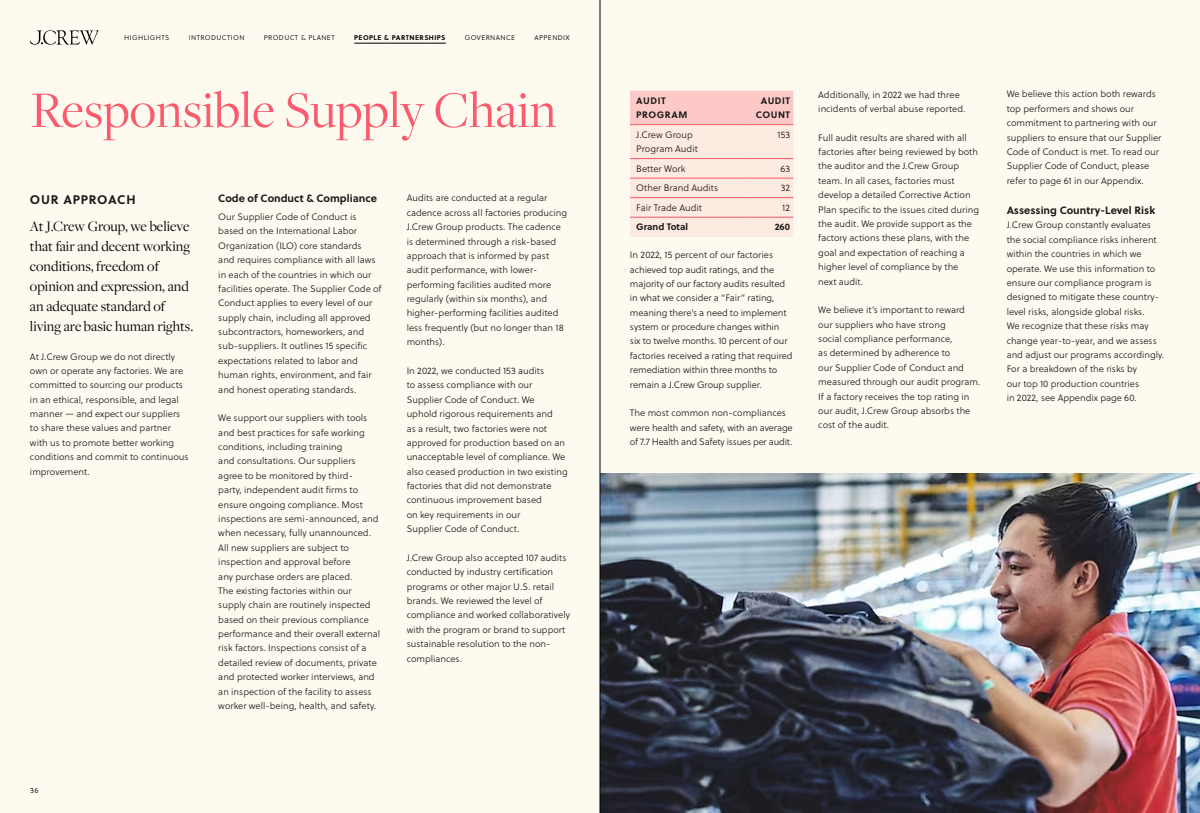
<style>
.page{position:relative;width:1200px;height:813px;background:#fff}
.page>*{position:absolute;margin:0;border:0;box-sizing:border-box;transform-origin:0 0}
.t1{font:53.12px "Freight Disp Pro";color:#fb5b6d}
.t2{font:15px/20px "Freight Disp Pro";color:#000}
.t3{font:700 12.5px "Soleil";letter-spacing:.055em;color:#1a1a1a}
.t4{font:700 10.62px "Soleil";color:#1a1a1a}
.t5{font:9.38px/14.4px "Soleil Lt";color:#1a1a1a}
.t6{font:700 9.38px/14.4px "Soleil";letter-spacing:.055em;color:#1a1a1a}
.t7{font:700 9.38px "Soleil";color:#1a1a1a}
.t8{font:7.5px "Soleil Lt";color:#000}
.t9{font:6.88px "Soleil Lt";letter-spacing:.06em;color:#000}
.t10{font:700 6.88px "Soleil";letter-spacing:.06em;color:#000}
</style>
<div class="page">
<div style="left:0;top:0;width:1200px;height:812px;background:#fefaf0"></div>
<svg style="left:630px;top:91px;width:163px;height:146px"></svg>
<hr style="left:630px;top:124px;width:117px;height:1px;background:#fb5b6d">
<hr style="left:747px;top:124px;width:46px;height:1px;background:#fb5b6d">
<hr style="left:630px;top:158px;width:117px;height:1px;background:#fb5b6d">
<hr style="left:747px;top:158px;width:46px;height:1px;background:#fb5b6d">
<hr style="left:630px;top:178px;width:117px;height:1px;background:#fb5b6d">
<hr style="left:747px;top:178px;width:46px;height:1px;background:#fb5b6d">
<hr style="left:630px;top:197px;width:117px;height:1px;background:#fb5b6d">
<hr style="left:747px;top:197px;width:46px;height:1px;background:#fb5b6d">
<hr style="left:630px;top:217px;width:117px;height:1px;background:#fb5b6d">
<hr style="left:747px;top:217px;width:46px;height:1px;background:#fb5b6d">
<img style="left:601px;top:473px;width:599px;height:339px">
<hr style="left:354px;top:43px;width:92px;height:1px;background:#000">
<svg style="left:30px;top:30px;width:69px;height:15px"></svg>
<hr style="left:600px;top:0;width:1px;height:812px;background:#000">
<p class="t9" style="left:124px;top:33px;width:47px">HIGHLIGHTS</p>
<p class="t9" style="left:189px;top:33px;width:57px">INTRODUCTION</p>
<p class="t9" style="left:264px;top:33px;width:72px">PRODUCT &amp; PLANET</p>
<p class="t10" style="left:354px;top:32px;width:93px">PEOPLE &amp; PARTNERSHIPS</p>
<p class="t9" style="left:465px;top:33px;width:52px">GOVERNANCE</p>
<p class="t9" style="left:535px;top:33px;width:37px">APPENDIX</p>
<h1 class="t1" style="left:31px;top:75px;width:527px">Responsible Supply Chain</h1>
<h3 class="t3" style="left:30px;top:190px;width:107px">OUR APPROACH</h3>
<h2 class="t2" style="left:30px;top:215px;width:165px">At J.Crew Group, we believe that fair and decent working conditions, freedom of opinion and expression, and an adequate standard of living are basic human rights.</h2>
<p class="t5" style="left:30px;top:349px;width:160px">At J.Crew Group we do not directly own or operate any factories. We are committed to sourcing our products in an ethical, responsible, and legal manner — and expect our suppliers to share these values and partner with us to promote better working conditions and commit to continuous improvement.</p>
<p class="t4" style="left:218px;top:190px;width:160px">Code of Conduct &amp; Compliance</p>
<p class="t5" style="left:218px;top:209px;width:165px">Our Supplier Code of Conduct is based on the International Labor Organization (ILO) core standards<br>and requires compliance with all laws in each of the countries in which our facilities operate. The Supplier Code of Conduct applies to every level of our supply chain, including all approved subcontractors, homeworkers, and sub-suppliers. It outlines 15 specific expectations related to labor and human rights, environment, and fair and honest operating standards.</p>
<p class="t5" style="left:218px;top:411px;width:163px">We support our suppliers with tools and best practices for safe working conditions, including training<br>and consultations. Our suppliers agree to be monitored by third-<br>party, independent audit firms to ensure ongoing compliance. Most inspections are semi-announced, and when necessary, fully unannounced.<br>All new suppliers are subject to inspection and approval before<br>any purchase orders are placed.<br>The existing factories within our supply chain are routinely inspected based on their previous compliance performance and their overall external risk factors. Inspections consist of a detailed review of documents, private and protected worker interviews, and an inspection of the facility to assess worker well-being, health, and safety.</p>
<p class="t5" style="left:407px;top:191px;width:162px">Audits are conducted at a regular cadence across all factories producing J.Crew Group products. The cadence is determined through a risk-based approach that is informed by past audit performance, with lower&shy;performing facilities audited more regularly (within six months), and higher-performing facilities audited less frequently (but no longer than 18 months).</p>
<p class="t5" style="left:407px;top:363px;width:163px">In 2022, we conducted 153 audits<br>to assess compliance with our<br>Supplier Code of Conduct. We<br>uphold rigorous requirements and<br>as a result, two factories were not approved for production based on an unacceptable level of compliance. We also ceased production in two existing factories that did not demonstrate continuous improvement based<br>on key requirements in our<br>Supplier Code of Conduct.</p>
<p class="t5" style="left:407px;top:550px;width:165px">J.Crew Group also accepted 107 audits conducted by industry certification programs or other major U.S. retail brands. We reviewed the level of compliance and worked collaboratively with the program or brand to support sustainable resolution to the non&shy;compliances.</p>
<p class="t8" style="left:30px;top:785px;width:10px">36</p>
<p class="t6" style="left:636px;top:93px;width:53px">AUDIT<br>PROGRAM</p>
<p class="t6" style="left:756px;top:93px;width:36px;text-align:center">AUDIT<br>COUNT</p>
<p class="t5" style="left:636px;top:127px;width:63px">J.Crew Group<br>Program Audit</p>
<p class="t5" style="left:778px;top:127px;width:14px">153</p>
<p class="t5" style="left:636px;top:161px;width:51px">Better Work</p>
<p class="t5" style="left:780px;top:161px;width:11px">63</p>
<p class="t5" style="left:636px;top:181px;width:84px">Other Brand Audits</p>
<p class="t5" style="left:781px;top:181px;width:11px">32</p>
<p class="t5" style="left:636px;top:200px;width:67px">Fair Trade Audit</p>
<p class="t5" style="left:782px;top:200px;width:9px">12</p>
<p class="t7" style="left:636px;top:220px;width:53px">Grand Total</p>
<p class="t6" style="left:775px;top:219px;width:17px">260</p>
<p class="t5" style="left:630px;top:247px;width:164px">In 2022, 15 percent of our factories achieved top audit ratings, and the majority of our factory audits resulted in what we consider a “Fair” rating, meaning there’s a need to implement system or procedure changes within<br>six to twelve months. 10 percent of our factories received a rating that required remediation within three months to remain a J.Crew Group supplier.</p>
<p class="t5" style="left:630px;top:406px;width:164px">The most common non-compliances were health and safety, with an average of 7.7 Health and Safety issues per audit.</p>
<p class="t5" style="left:818px;top:87px;width:149px">Additionally, in 2022 we had three incidents of verbal abuse reported.</p>
<p class="t5" style="left:818px;top:130px;width:162px">Full audit results are shared with all factories after being reviewed by both the auditor and the J.Crew Group team. In all cases, factories must develop a detailed Corrective Action Plan specific to the issues cited during the audit. We provide support as the factory actions these plans, with the goal and expectation of reaching a higher level of compliance by the<br>next audit.</p>
<p class="t5" style="left:818px;top:303px;width:164px">We believe it’s important to reward our suppliers who have strong<br>social compliance performance,<br>as determined by adherence to<br>our Supplier Code of Conduct and measured through our audit program.<br>If a factory receives the top rating in our audit, J.Crew Group absorbs the cost of the audit.</p>
<p class="t5" style="left:1007px;top:87px;width:156px">We believe this action both rewards top performers and shows our commitment to partnering with our suppliers to ensure that our Supplier Code of Conduct is met. To read our Supplier Code of Conduct, please refer to page 61 in our Appendix.</p>
<p class="t4" style="left:1007px;top:202px;width:150px">Assessing Country-Level Risk</p>
<p class="t5" style="left:1007px;top:218px;width:159px">J.Crew Group constantly evaluates the social compliance risks inherent within the countries in which we operate. We use this information to ensure our compliance program is designed to mitigate these country&shy;level risks, alongside global risks.<br>We recognize that these risks may change year-to-year, and we assess and adjust our programs accordingly.<br>For a breakdown of the risks by<br>our top 10 production countries<br>in 2022, see Appendix page 60.</p>
</div>
